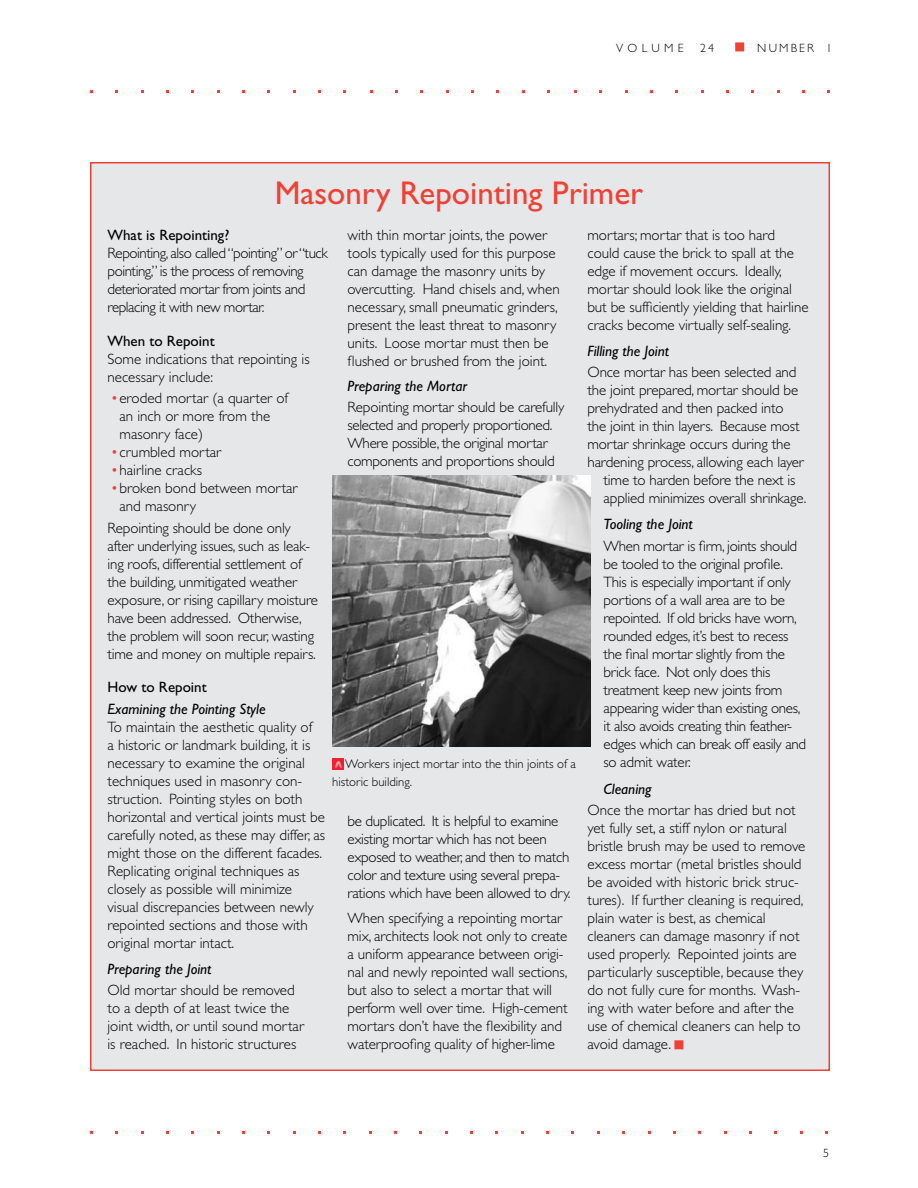
<style>
.page{position:relative;width:918px;height:1188px;background:#fff}
.page>*{position:absolute;margin:0;border:0;box-sizing:border-box;transform-origin:0 0}
.t1{font:33px "Gill Sans";color:#ef4135}
.t2{font:300 15px/18px "Gill Sans";letter-spacing:-.005em;color:#000}
.t3{font:300 15px/18px "Gill Sans";letter-spacing:-.03em;color:#000}
.t4{font:italic 15px "Gill Sans";color:#000}
.t5{font:15px "Gill Sans";color:#000}
.t6{font:300 12.75px/17.2px "Gill Sans";color:#000}
.t7{font:300 12px "Gill Sans";letter-spacing:.18em;color:#000}
.s1{color:#ef4135}
</style>
<div class="page">
<div style="left:91px;top:163px;width:738px;height:907px;background:#e6e7e8"></div>
<div style="left:675px;top:1041px;width:8px;height:8px;background:#ef4135"></div>
<div style="left:674px;top:1040px;width:9px;height:9px;border:2px solid #ef4135"></div>
<img style="left:332px;top:476px;width:258px;height:271px">
<svg style="left:332px;top:758px;width:11px;height:11px"></svg>
<div style="left:736px;top:43px;width:7px;height:8px;background:#ef4135"></div>
<div style="left:735px;top:42px;width:9px;height:9px;border:2px solid #ef4135"></div>
<p class="t7" style="left:616px;top:41px;width:69px">VOLUME</p>
<p class="t7" style="left:700px;top:41px;width:16px">24</p>
<p class="t7" style="left:757px;top:41px;width:76px">NUMBER 1</p>
<h1 class="t1" style="left:275px;top:173px;width:370px">Masonry Repointing Primer</h1>
<p class="t5" style="left:107px;top:226px;width:123px">What is Repointing?</p>
<p class="t3" style="left:107px;top:244px;width:222px">Repointing, also called “pointing” or “tuck pointing,” is the process of removing deteriorated mortar from joints and replacing it with new mortar.</p>
<p class="t5" style="left:107px;top:332px;width:109px">When to Repoint</p>
<p class="t2" style="left:107px;top:350px;width:204px">Some indications that repointing is necessary include:</p>
<p class="t2" style="left:119px;top:389px;width:170px;text-indent:-9px"><span class="s1">•</span>eroded mortar (a quarter of an inch or more from the masonry face)</p>
<p class="t2" style="left:111px;top:443px;width:112px"><span class="s1">•</span>crumbled mortar</p>
<p class="t2" style="left:111px;top:461px;width:93px"><span class="s1">•</span>hairline cracks</p>
<p class="t2" style="left:119px;top:479px;width:180px;text-indent:-9px"><span class="s1">•</span>broken bond between mortar and masonry</p>
<p class="t2" style="left:107px;top:519px;width:212px">Repointing should be done only after underlying issues, such as leak&shy;ing roofs, differential settlement of the building, unmitigated weather exposure, or rising capillary moisture have been addressed. Otherwise, the problem will soon recur, wasting time and money on multiple repairs.</p>
<p class="t5" style="left:107px;top:679px;width:101px">How to Repoint</p>
<p class="t4" style="left:107px;top:700px;width:160px">Examining the Pointing Style</p>
<p class="t2" style="left:107px;top:718px;width:219px">To maintain the aesthetic quality of<br>a historic or landmark building, it is necessary to examine the original techniques used in masonry con&shy;struction. Pointing styles on both horizontal and vertical joints must be carefully noted, as these may differ, as might those on the different facades.<br>Replicating original techniques as closely as possible will minimize visual discrepancies between newly repointed sections and those with original mortar intact.</p>
<p class="t4" style="left:107px;top:960px;width:106px">Preparing the Joint</p>
<p class="t2" style="left:107px;top:981px;width:198px">Old mortar should be removed to a depth of at least twice the joint width, or until sound mortar is reached. In historic structures</p>
<p class="t2" style="left:347px;top:226px;width:214px">with thin mortar joints, the power tools typically used for this purpose can damage the masonry units by overcutting. Hand chisels and, when necessary, small pneumatic grinders, present the least threat to masonry units. Loose mortar must then be flushed or brushed from the joint.</p>
<p class="t4" style="left:347px;top:377px;width:121px">Preparing the Mortar</p>
<p class="t2" style="left:347px;top:398px;width:218px">Repointing mortar should be carefully selected and properly proportioned.<br>Where possible, the original mortar components and proportions should</p>
<p class="t6" style="left:332px;top:756px;width:245px;text-indent:13px">Workers inject mortar into the thin joints of a historic building.</p>
<p class="t2" style="left:347px;top:812px;width:225px">be duplicated. It is helpful to examine existing mortar which has not been exposed to weather, and then to match color and texture using several prepa&shy;rations which have been allowed to dry.</p>
<p class="t2" style="left:347px;top:909px;width:222px">When specifying a repointing mortar mix, architects look not only to create a uniform appearance between origi&shy;nal and newly repointed wall sections, but also to select a mortar that will perform well over time. High-cement mortars don’t have the flexibility and waterproofing quality of higher-lime</p>
<p class="t2" style="left:587px;top:226px;width:223px">mortars; mortar that is too hard could cause the brick to spall at the edge if movement occurs. Ideally, mortar should look like the original but be sufficiently yielding that hairline cracks become virtually self-sealing.</p>
<p class="t4" style="left:587px;top:342px;width:83px">Filling the Joint</p>
<p class="t2" style="left:587px;top:363px;width:210px">Once mortar has been selected and</p>
<p class="t2" style="left:587px;top:381px;width:212px">the joint prepared, mortar should be</p>
<p class="t2" style="left:587px;top:399px;width:198px">prehydrated and then packed into</p>
<p class="t2" style="left:587px;top:417px;width:214px">the joint in thin layers. Because most</p>
<p class="t2" style="left:587px;top:435px;width:205px">mortar shrinkage occurs during the</p>
<p class="t2" style="left:587px;top:453px;width:218px">hardening process, allowing each layer</p>
<p class="t2" style="left:604px;top:471px;width:193px">time to harden before the next is</p>
<p class="t2" style="left:604px;top:489px;width:204px">applied minimizes overall shrinkage.</p>
<p class="t4" style="left:604px;top:515px;width:91px">Tooling the Joint</p>
<p class="t2" style="left:604px;top:537px;width:204px">When mortar is firm, joints should be tooled to the original profile.<br>This is especially important if only portions of a wall area are to be repointed. If old bricks have worn, rounded edges, it’s best to recess the final mortar slightly from the brick face. Not only does this treatment keep new joints from appearing wider than existing ones, it also avoids creating thin feather&shy;edges which can break off easily and so admit water.</p>
<p class="t4" style="left:604px;top:780px;width:50px">Cleaning</p>
<p class="t2" style="left:587px;top:801px;width:219px">Once the mortar has dried but not yet fully set, a stiff nylon or natural bristle brush may be used to remove excess mortar (metal bristles should be avoided with historic brick struc&shy;tures). If further cleaning is required, plain water is best, as chemical cleaners can damage masonry if not used properly. Repointed joints are particularly susceptible, because they do not fully cure for months. Wash&shy;ing with water before and after the use of chemical cleaners can help to avoid damage.</p>
<p class="t7" style="left:823px;top:1146px;width:7px">5</p>
</div>
